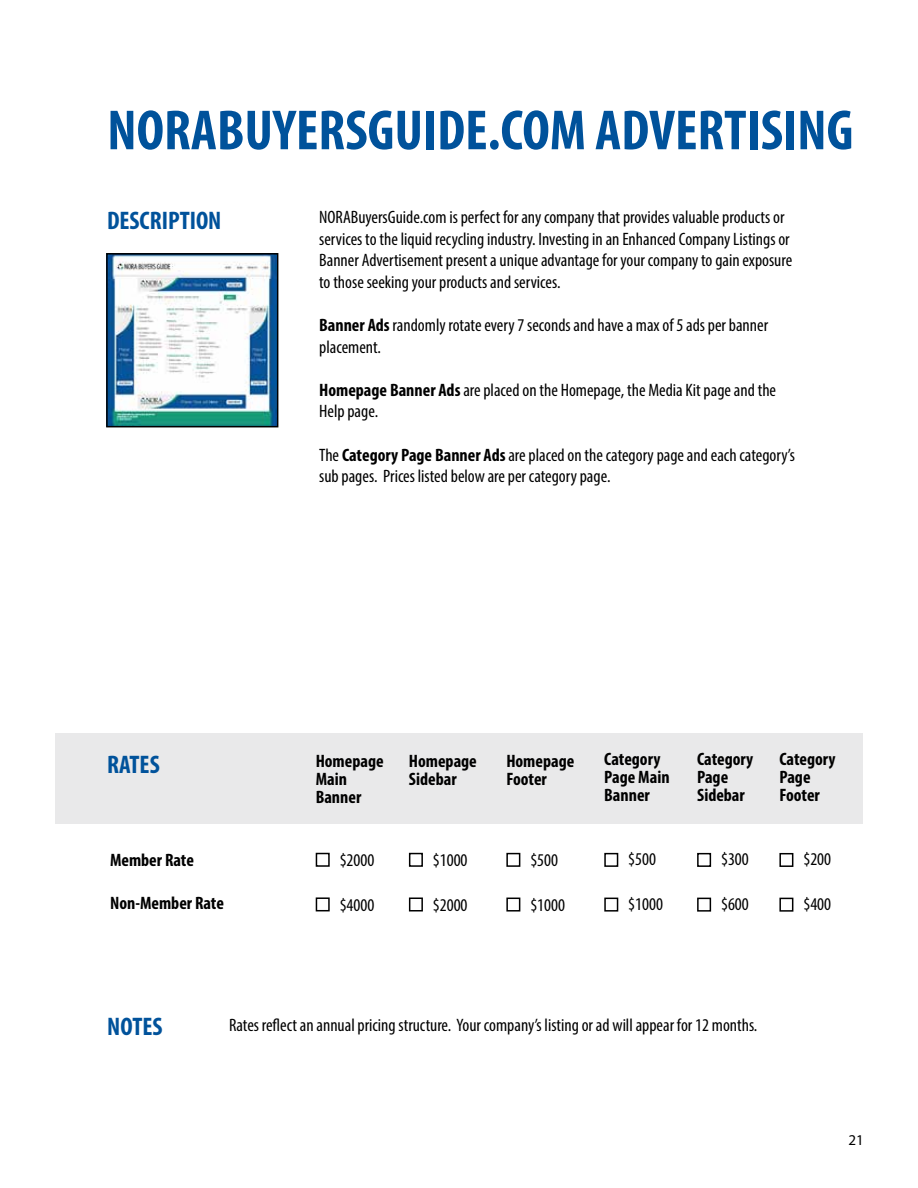
<style>
.page{position:relative;width:918px;height:1188px;background:#fff}
.page>*{position:absolute;margin:0;border:0;box-sizing:border-box;transform-origin:0 0}
.t1{font:700 condensed 57px "Myriad Pro";color:#00529b}
.t2{font:700 condensed 25.5px "Myriad Pro";color:#00529b}
.t3{font:condensed 18px/21.6px "Myriad Pro";color:#000}
.t4{font:700 condensed 18px/18px "Myriad Pro";color:#000}
.t5{font:15px "Myriad Pro";color:#000}
.s1{font-weight:700}
</style>
<div class="page">
<div style="left:55px;top:733px;width:807px;height:91px;background:#e9e9ea"></div>
<div style="left:316px;top:853px;width:14px;height:14px;border:2px solid #000"></div>
<div style="left:316px;top:897px;width:14px;height:14px;border:2px solid #000"></div>
<div style="left:409px;top:853px;width:14px;height:14px;border:2px solid #000"></div>
<div style="left:409px;top:898px;width:14px;height:14px;border:2px solid #000"></div>
<div style="left:506px;top:853px;width:14px;height:14px;border:2px solid #000"></div>
<div style="left:506px;top:898px;width:14px;height:14px;border:2px solid #000"></div>
<div style="left:604px;top:853px;width:14px;height:14px;border:2px solid #000"></div>
<div style="left:604px;top:898px;width:14px;height:14px;border:2px solid #000"></div>
<div style="left:697px;top:853px;width:14px;height:14px;border:2px solid #000"></div>
<div style="left:697px;top:898px;width:14px;height:14px;border:2px solid #000"></div>
<div style="left:779px;top:853px;width:14px;height:14px;border:2px solid #000"></div>
<div style="left:779px;top:898px;width:14px;height:14px;border:2px solid #000"></div>
<img style="left:109px;top:256px;width:166px;height:168px">
<div style="left:106px;top:253px;width:172px;height:174px;border:2px solid #000"></div>
<h1 class="t1" style="left:107px;top:95px;width:748px">NORABUYERSGUIDE.COM ADVERTISING</h1>
<h2 class="t2" style="left:107px;top:204px;width:116px">DESCRIPTION</h2>
<p class="t3" style="left:319px;top:206px;width:475px">NORABuyersGuide.com is perfect for any company that provides valuable products or services to the liquid recycling industry. Investing in an Enhanced Company Listings or Banner Advertisement present a unique advantage for your company to gain exposure to those seeking your products and services.</p>
<p class="t3" style="left:319px;top:314px;width:451px"><span class="s1">Banner Ads</span> randomly rotate every 7 seconds and have a max of 5 ads per banner placement.</p>
<p class="t3" style="left:319px;top:379px;width:458px"><span class="s1">Homepage Banner Ads</span> are placed on the Homepage, the Media Kit page and the<br>Help page.</p>
<p class="t3" style="left:319px;top:444px;width:477px">The <span class="s1">Category Page Banner Ads</span> are placed on the category page and each category’s sub pages. Prices listed below are per category page.</p>
<h2 class="t2" style="left:107px;top:749px;width:54px">RATES</h2>
<p class="t4" style="left:110px;top:851px;width:85px">Member Rate</p>
<p class="t4" style="left:110px;top:894px;width:115px">Non-Member Rate</p>
<p class="t4" style="left:316px;top:752px;width:69px">Homepage<br>Main<br>Banner</p>
<p class="t4" style="left:409px;top:752px;width:69px">Homepage<br>Sidebar</p>
<p class="t3" style="left:340px;top:849px;width:36px">$2000</p>
<p class="t3" style="left:340px;top:894px;width:36px">$4000</p>
<p class="t3" style="left:433px;top:849px;width:36px">$1000</p>
<p class="t3" style="left:433px;top:894px;width:36px">$2000</p>
<p class="t4" style="left:506px;top:752px;width:69px">Homepage<br>Footer</p>
<p class="t3" style="left:530px;top:849px;width:29px">$500</p>
<p class="t3" style="left:530px;top:894px;width:36px">$1000</p>
<p class="t4" style="left:604px;top:750px;width:67px">Category<br>Page Main<br>Banner</p>
<p class="t3" style="left:628px;top:848px;width:29px">$500</p>
<p class="t3" style="left:628px;top:893px;width:36px">$1000</p>
<p class="t4" style="left:697px;top:750px;width:58px">Category<br>Page<br>Sidebar</p>
<p class="t3" style="left:721px;top:848px;width:29px">$300</p>
<p class="t3" style="left:721px;top:893px;width:29px">$600</p>
<p class="t4" style="left:779px;top:750px;width:58px">Category<br>Page<br>Footer</p>
<p class="t3" style="left:803px;top:848px;width:29px">$200</p>
<p class="t3" style="left:803px;top:893px;width:29px">$400</p>
<h2 class="t2" style="left:107px;top:1010px;width:57px">NOTES</h2>
<p class="t3" style="left:229px;top:1014px;width:530px">Rates reflect an annual pricing structure. Your company’s listing or ad will appear for 12 months.</p>
<p class="t5" style="left:849px;top:1131px;width:17px">21</p>
</div>
